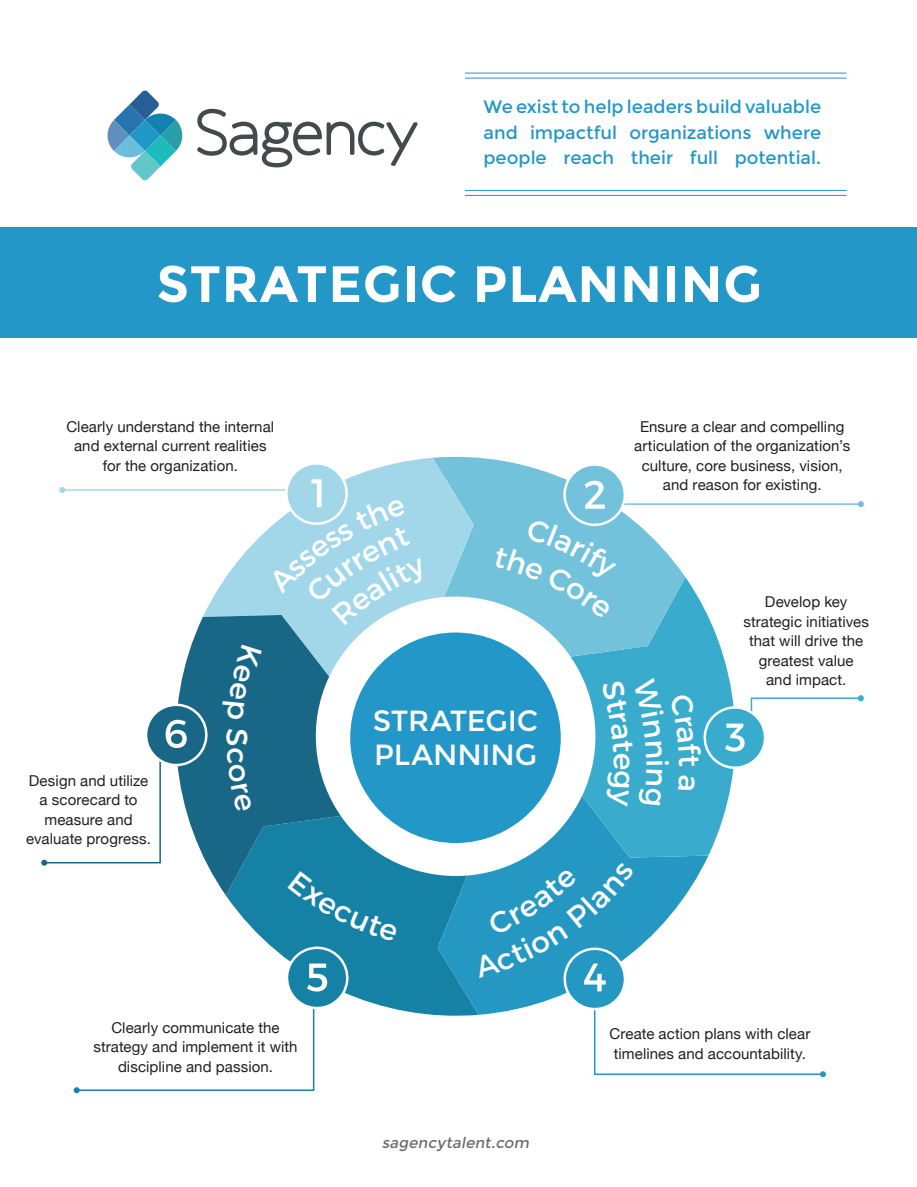
<style>
.page{position:relative;width:917px;height:1187px;background:#fff}
.page>*{position:absolute;margin:0;border:0;box-sizing:border-box;transform-origin:0 0}
.t1{font:700 51px "Montserrat";letter-spacing:.02em;color:#fff}
.t2{font:29.85px "Montserrat";color:#fff}
.t3{font:29.1px/33.3px "Montserrat";letter-spacing:-.005em;color:#fff}
.t4{font:18px/25.5px "Montserrat";color:#2397c8;text-align:justify}
.t5{font:15px/19.5px "Helvetica Neue";letter-spacing:.005em;color:#231f20;text-align:center}
.t6{font:italic 15px "Montserrat";color:#6c6d70}
</style>
<div class="page">
<hr style="left:62px;top:489px;width:240px;height:1px;background:#a4d7ea">
<svg style="left:59px;top:487px;width:6px;height:6px"></svg>
<hr style="left:607px;top:503px;width:253px;height:2px;background:#70c2dc">
<svg style="left:857px;top:501px;width:6px;height:6px"></svg>
<svg style="left:340px;top:815px;width:133px;height:201px;fill:#1481a5"></svg>
<svg style="left:437px;top:795px;width:271px;height:219px"></svg>
<svg style="left:570px;top:577px;width:159px;height:280px;fill:#39acce"></svg>
<svg style="left:453px;top:456px;width:232px;height:200px;fill:#72c2dc"></svg>
<svg style="left:203px;top:457px;width:270px;height:201px"></svg>
<svg style="left:178px;top:615px;width:162px;height:256px;background:#39829d"></svg>
<svg style="left:41px;top:702px;width:167px;height:163px"></svg>
<div style="left:350px;top:632px;width:210px;height:210px;background:#2397c8;border-radius:50%"></div>
<div style="left:0;top:228px;width:916px;height:110px;background:#2397c8"></div>
<hr style="left:465px;top:73px;width:381px;height:1px;background:#2397c8">
<hr style="left:465px;top:78px;width:381px;height:1px;background:#2397c8">
<hr style="left:465px;top:190px;width:381px;height:1px;background:#2397c8">
<hr style="left:465px;top:195px;width:381px;height:1px;background:#2397c8">
<svg style="left:197px;top:109px;width:220px;height:58px"></svg>
<svg style="left:107px;top:91px;width:76px;height:89px"></svg>
<svg style="left:74px;top:871px;width:324px;height:221px"></svg>
<svg style="left:473px;top:862px;width:352px;height:215px"></svg>
<svg style="left:601px;top:677px;width:262px;height:129px"></svg>
<svg style="left:493px;top:462px;width:134px;height:157px;background:#7fc7df"></svg>
<svg style="left:267px;top:461px;width:162px;height:164px;background:#addbeb"></svg>
<div style="left:221px;top:644px;width:41px;height:75px;background:#186786"></div>
<div style="left:226px;top:747px;width:26px;height:65px;background:#186786"></div>
<p class="t4" style="left:483px;top:94px;width:339px">We exist to help leaders build valuable and impactful organizations where people reach their full potential.</p>
<h1 class="t1" style="left:156px;top:253px;width:606px">STRATEGIC PLANNING</h1>
<p class="t5" style="left:66px;top:417px;width:209px">Clearly understand the internal and external current realities for the organization.</p>
<p class="t5" style="left:634px;top:417px;width:217px">Ensure a clear and compelling articulation of the organization’s culture, core business, vision, and reason for existing.</p>
<p class="t5" style="left:26px;top:771px;width:126px">Design and utilize a scorecard to measure and evaluate progress.</p>
<h2 class="t2" style="left:255px;top:728px;width:20px;rotate:90deg">S</h2>
<p class="t5" style="left:93px;top:1018px;width:206px">Clearly communicate the strategy and implement it with discipline and passion.</p>
<h3 class="t3" style="left:372px;top:704px;width:167px">STRATEGIC<br>PLANNING</h3>
<p class="t5" style="left:743px;top:593px;width:127px">Develop key strategic initiatives that will drive the greatest value<br>and impact.</p>
<p class="t6" style="left:382px;top:1134px;width:152px">sagencytalent.com</p>
<p class="t5" style="left:609px;top:1025px;width:202px;text-align:left">Create action plans with clear timelines and accountability.</p>
</div>
